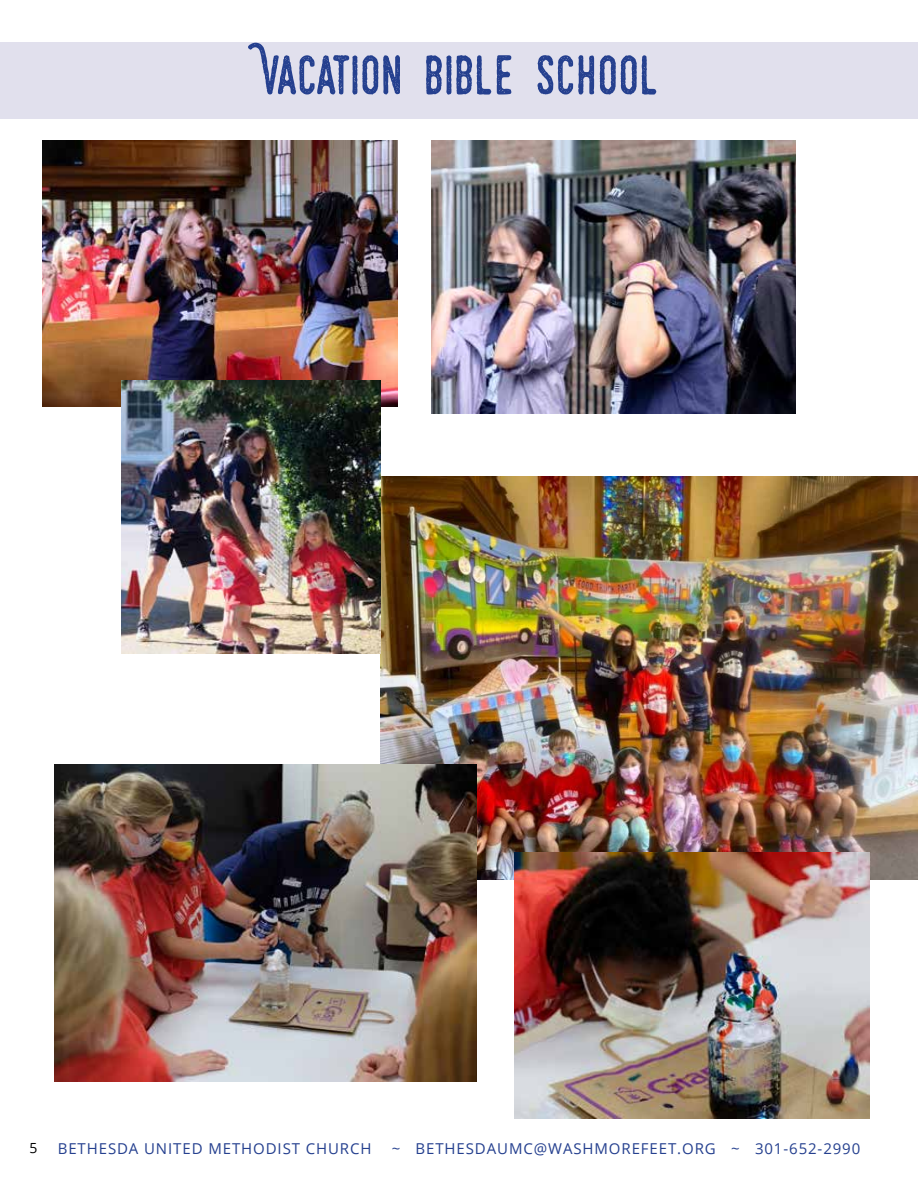
<style>
.page{position:relative;width:918px;height:1188px;background:#fff}
.page>*{position:absolute;margin:0;border:0;box-sizing:border-box;transform-origin:0 0}
.t1{font:54px "Swistblnk Monthoers";color:#25408f}
.t2{font:15px "Open Sans";letter-spacing:.06em;color:#25408f}
.t3{font:13.95px "Open Sans";color:#000}
</style>
<div class="page">
<div style="left:0;top:42px;width:918px;height:77px;background:#e1e0ed"></div>
<img style="left:42px;top:140px;width:355px;height:267px">
<img style="left:431px;top:140px;width:365px;height:274px">
<img style="left:380px;top:476px;width:538px;height:403px">
<img style="left:122px;top:380px;width:258px;height:274px">
<img style="left:54px;top:765px;width:422px;height:316px">
<img style="left:514px;top:852px;width:355px;height:267px">
<h1 class="t1" style="left:259px;top:42px;width:402px">Vacation Bible School</h1>
<p class="t3" style="left:29px;top:1138px;width:9px">5</p>
<p class="t2" style="left:58px;top:1138px;width:315px">BETHESDA UNITED METHODIST CHURCH</p>
<p class="t2" style="left:392px;top:1138px;width:470px">~ BETHESDAUMC@WASHMOREFEET.ORG ~ 301-652-2990</p>
</div>
